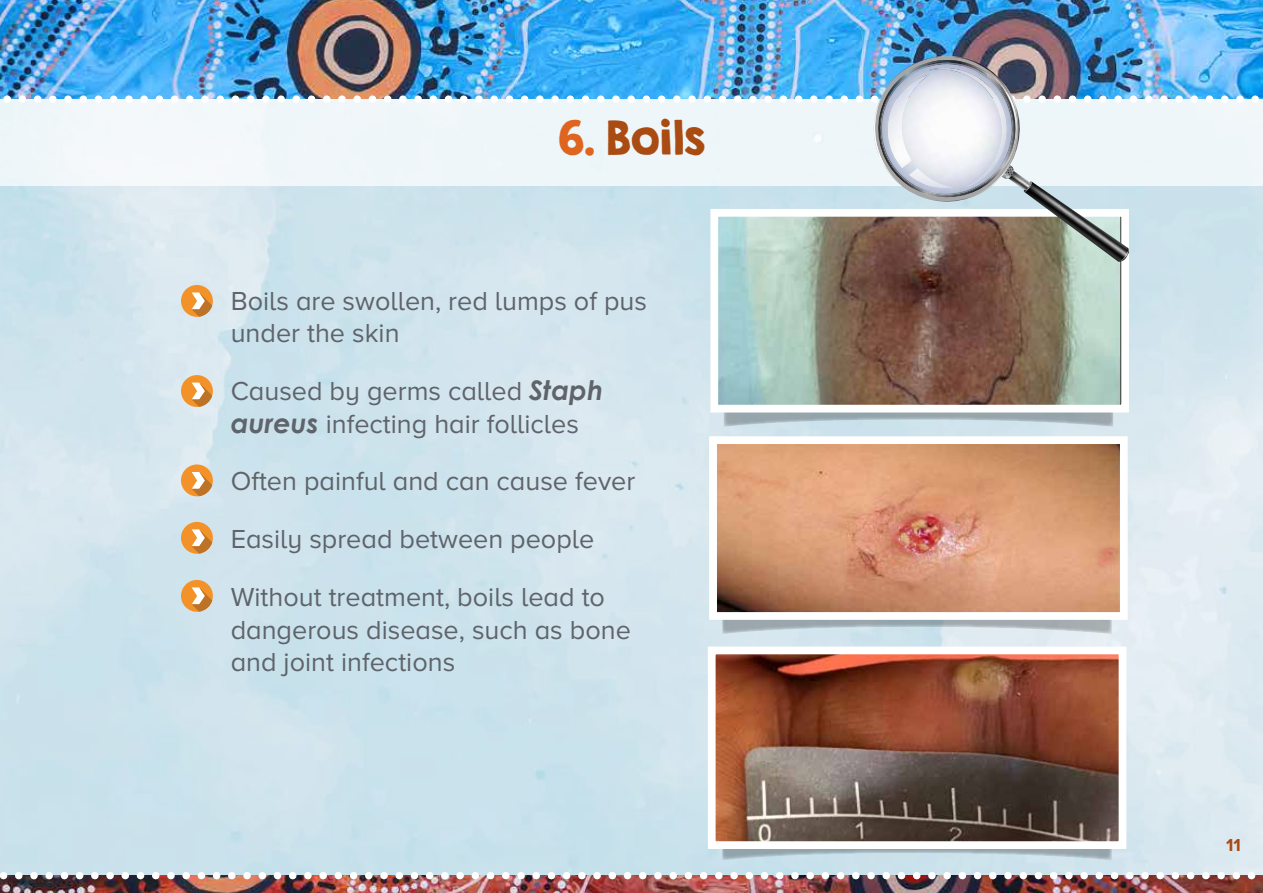
<style>
.page{position:relative;width:1263px;height:893px;background:#fff}
.page>*{position:absolute;margin:0;border:0;box-sizing:border-box;transform-origin:0 0}
.t1{font:42px "KG Second Chances Solid";color:#aa4b12}
.t2{font:27px/32.4px "Proxima Nova A";color:#5f636a}
.t3{font:700 18px "Proxima Nova";color:#aa4b12}
.s1{color:#df6420}
.s2{font-family:"Century Gothic";font-weight:700;font-style:italic}
</style>
<div class="page">
<img style="left:0;top:879px;width:1263px;height:14px">
<img style="left:0;top:872px;width:1263px;height:7px">
<img style="left:0;top:0;width:1263px;height:56px">
<div style="left:181px;top:285px;width:32px;height:32px;background:#f39228;border-radius:50%"></div>
<svg style="left:192px;top:292px;width:20px;height:25px"></svg>
<div style="left:181px;top:375px;width:32px;height:32px;background:#f39228;border-radius:50%"></div>
<svg style="left:192px;top:383px;width:20px;height:24px"></svg>
<div style="left:181px;top:464px;width:32px;height:32px;background:#f39228;border-radius:50%"></div>
<svg style="left:192px;top:472px;width:20px;height:24px"></svg>
<div style="left:181px;top:522px;width:32px;height:32px;background:#f39228;border-radius:50%"></div>
<svg style="left:192px;top:529px;width:20px;height:25px"></svg>
<div style="left:181px;top:580px;width:32px;height:32px;background:#f39228;border-radius:50%"></div>
<svg style="left:192px;top:587px;width:20px;height:25px"></svg>
<svg style="left:724px;top:412px;width:389px;height:15px;background:#b1c1c9"></svg>
<img style="left:719px;top:218px;width:401px;height:185px">
<div style="left:710px;top:209px;width:419px;height:203px;border:8px solid #fff"></div>
<img style="left:1024px;top:205px;width:105px;height:57px">
<img style="left:1129px;top:248px;width:1px;height:14px">
<img style="left:1118px;top:248px;width:11px;height:14px">
<img style="left:882px;top:53px;width:146px;height:153px">
<img style="left:0;top:56px;width:1263px;height:149px">
<img style="left:871px;top:58px;width:151px;height:143px">
<img style="left:871px;top:59px;width:151px;height:140px">
<img style="left:873px;top:61px;width:147px;height:137px">
<img style="left:922px;top:68px;width:89px;height:120px">
<img style="left:909px;top:168px;width:44px;height:21px">
<img style="left:887px;top:74px;width:43px;height:94px">
<img style="left:874px;top:87px;width:9px;height:100px">
<img style="left:883px;top:86px;width:21px;height:102px">
<img style="left:988px;top:72px;width:29px;height:96px">
<svg style="left:722px;top:620px;width:390px;height:14px;background:#b6c3c9"></svg>
<img style="left:718px;top:445px;width:401px;height:166px">
<div style="left:709px;top:436px;width:419px;height:184px;border:8px solid #fff"></div>
<svg style="left:722px;top:849px;width:390px;height:11px;background:#b1c5ce"></svg>
<img style="left:717px;top:656px;width:400px;height:184px">
<div style="left:708px;top:647px;width:418px;height:202px;border:8px solid #fff"></div>
<h1 class="t1" style="left:559px;top:111px;width:148px"><span class="s1">6.</span> Boils</h1>
<p class="t2" style="left:231px;top:284px;width:418px">Boils are swollen, red lumps of pus under the skin</p>
<p class="t2" style="left:231px;top:375px;width:374px">Caused by germs called <span class="s2">Staph aureus</span> infecting hair follicles</p>
<p class="t2" style="left:231px;top:452px;width:406px;line-height:57.9px">Often painful and can cause fever<br>Easily spread between people<br>Without treatment, boils lead to</p>
<p class="t2" style="left:231px;top:613px;width:402px">dangerous disease, such as bone and joint infections</p>
<p class="t3" style="left:1226px;top:831px;width:16px">11</p>
</div>
